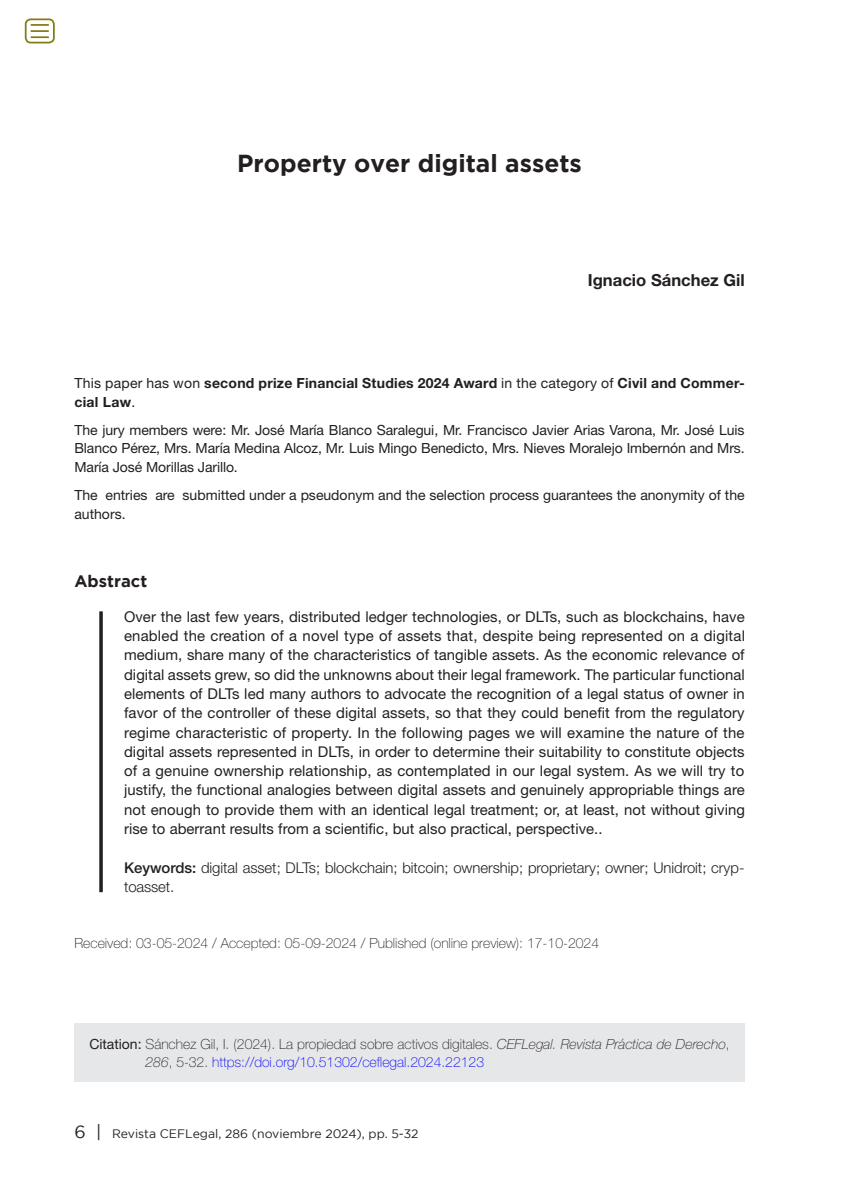
<style>
.page{position:relative;width:844px;height:1191px;background:#fff}
.page>*{position:absolute;margin:0;border:0;box-sizing:border-box;transform-origin:0 0}
.Título_NUEVO_FORMATO{font:700 24.5px "Gotham";color:#231f20}
.Autor{font:700 16.62px "Helvetica Neue LT Std";color:#231f20}
.Extracto{font:700 16.62px "Gotham";color:#231f20}
.Texto_EXTRACTO{font:14.88px/19.2px "Helvetica Neue LT Std";letter-spacing:.005em;color:#231f20;text-align:justify}
.P_clave{font:300 14.88px/19.2px "Helvetica Neue LT Std";letter-spacing:-.005em;color:#231f20}
.Trabajo_Seleccionado{font:14px/18.4px "Helvetica Neue LT Std";color:#231f20;text-align:justify}
.Cómo_citar{font:100 14px/18.4px "Helvetica Neue LT Std";color:#231f20}
.Trabajo_Seleccionado-2{font:700 14px/18.4px "Helvetica Neue LT Std";letter-spacing:.015em;color:#231f20}
.t1{font:12.25px "Gotham";color:#231f20}
.s1{font-weight:400}
.s2{font-weight:500}
.s3{font-style:italic}
.s4{color:#00f}
.s5{font-size:17.5px}
</style>
<div class="page">
<div style="left:74px;top:1023px;width:670px;height:58px;background:#e6e7e9"></div>
<svg style="left:99px;top:611px;width:4px;height:281px"></svg>
<div style="left:25px;top:18px;width:30px;height:25px;border:2px solid #847b15;border-radius:5px"></div>
<svg style="left:31px;top:24px;width:18px;height:14px"></svg>
<p class="Título_NUEVO_FORMATO" style="left:237px;top:149px;width:346px">Property over digital assets</p>
<p class="Autor" style="left:587px;top:270px;width:158px">Ignacio Sánchez Gil</p>
<p class="Trabajo_Seleccionado-2" style="left:74px;top:374px;width:671px"><span class="s1">This paper has won</span> second prize Financial Studies 2024 Award <span class="s1">in the category of</span> Civil and Commer&shy;cial Law<span class="s1">.</span></p>
<p class="Trabajo_Seleccionado" style="left:74px;top:421px;width:671px">The jury members were: Mr. José María Blanco Saralegui, Mr. Francisco Javier Arias Varona, Mr. José Luis Blanco Pérez, Mrs. María Medina Alcoz, Mr. Luis Mingo Benedicto, Mrs. Nieves Moralejo Imbernón and Mrs.<br>María José Morillas Jarillo.</p>
<p class="Trabajo_Seleccionado" style="left:74px;top:486px;width:671px">The entries are submitted under a pseudonym and the selection process guarantees the anonymity of the authors.</p>
<p class="Extracto" style="left:74px;top:571px;width:74px">Abstract</p>
<p class="Texto_EXTRACTO" style="left:124px;top:607px;width:622px">Over the last few years, distributed ledger technologies, or DLTs, such as blockchains, have enabled the creation of a novel type of assets that, despite being represented on a digital medium, share many of the characteristics of tangible assets. As the economic relevance of digital assets grew, so did the unknowns about their legal framework. The particular functional elements of DLTs led many authors to advocate the recognition of a legal status of owner in favor of the controller of these digital assets, so that they could benefit from the regulatory regime characteristic of property. In the following pages we will examine the nature of the digital assets represented in DLTs, in order to determine their suitability to constitute objects of a genuine ownership relationship, as contemplated in our legal system. As we will try to justify, the functional analogies between digital assets and genuinely appropriable things are not enough to provide them with an identical legal treatment; or, at least, not without giving rise to aberrant results from a scientific, but also practical, perspective..</p>
<p class="P_clave" style="left:124px;top:857px;width:622px"><span class="s2">Keywords:</span> digital asset; DLTs; blockchain; bitcoin; ownership; proprietary; owner; Unidroit; cryp&shy;toasset.</p>
<p class="Cómo_citar" style="left:74px;top:933px;width:526px">Received: 03-05-2024 / Accepted: 05-09-2024 / Published (online preview): 17-10-2024</p>
<p class="Cómo_citar" style="left:145px;top:1034px;width:585px;text-indent:-56px"><span class="s1">Citation:</span> Sánchez Gil, I. (2024). La propiedad sobre activos digitales. <span class="s3">CEFLegal. Revista Práctica de Derecho</span>,<br><span class="s3">286</span>, 5-32. <span class="s4">https://doi.org/10.51302/ceflegal.2024.22123</span></p>
<p class="t1" style="left:74px;top:1127px;width:345px"><span class="s5">6 |</span> Revista CEFLegal, 286 (noviembre 2024), pp. 5-32</p>
</div>
